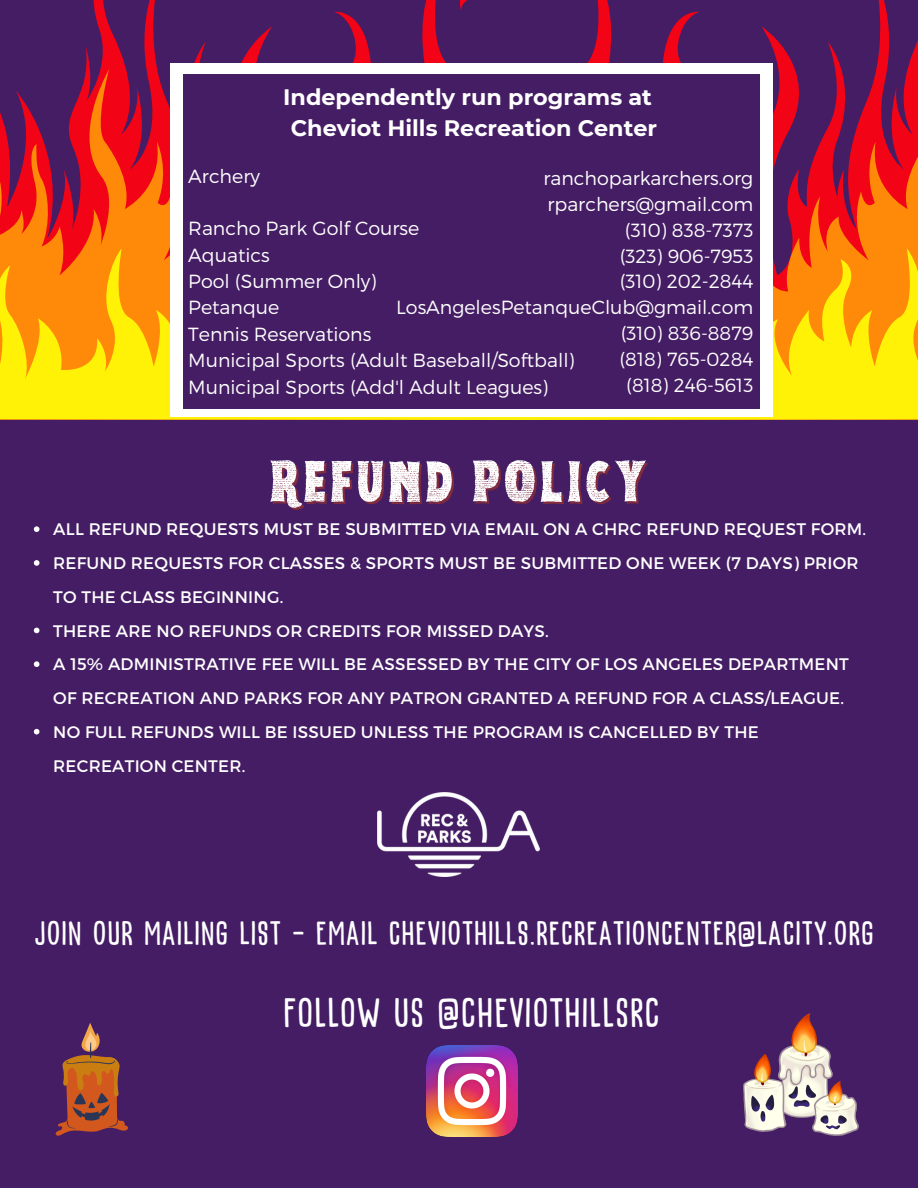
<style>
.page{position:relative;width:918px;height:1188px;background:#451d64}
.page>*{position:absolute;margin:0;border:0;box-sizing:border-box;transform-origin:0 0}
.t1{font:51.3px "Hell Print Rough";letter-spacing:.095em;color:#fff}
.t2{font:41.85px "Kapsalon Print";letter-spacing:.045em;color:#fff}
.t3{font:34.35px "Kapsalon Print";letter-spacing:.045em;color:#fff}
.t4{font:700 22.35px/30.9px "Montserrat";color:#fff;text-align:center}
.t5{font:300 19.05px/25.8px "Montserrat";color:#fff}
.t6{font:16.65px/33.8px "Montserrat";letter-spacing:.015em;color:#fff}
</style>
<div class="page">
<img style="left:426px;top:1045px;width:91px;height:91px">
<svg style="left:85px;top:0;width:833px;height:69px"></svg>
<svg style="left:0;top:69px;width:918px;height:179px"></svg>
<svg style="left:0;top:248px;width:918px;height:172px;background:#fdbe07"></svg>
<svg style="left:457px;top:0;width:31px;height:10px"></svg>
<div style="left:170px;top:63px;width:603px;height:354px;background:#fff"></div>
<div style="left:183px;top:74px;width:577px;height:334px;background:#451d64"></div>
<img style="left:744px;top:1014px;width:114px;height:121px">
<svg style="left:55px;top:1023px;width:73px;height:113px"></svg>
<svg style="left:34px;top:526px;width:5px;height:6px"></svg>
<svg style="left:34px;top:560px;width:5px;height:6px"></svg>
<svg style="left:34px;top:628px;width:5px;height:5px"></svg>
<svg style="left:34px;top:661px;width:5px;height:6px"></svg>
<svg style="left:34px;top:729px;width:5px;height:5px"></svg>
<img style="left:378px;top:793px;width:162px;height:84px">
<h4 class="t4" style="left:283px;top:82px;width:375px">Independently run programs at<br>Cheviot Hills Recreation Center</h4>
<h6 class="t5" style="left:188px;top:162px;width:73px">Archery</h6>
<h6 class="t5" style="left:188px;top:214px;width:388px;line-height:26.4px">Rancho Park Golf Course<br>Aquatics<br>Pool (Summer Only)<br>Petanque<br>Tennis Reservations<br>Municipal Sports (Adult Baseball/Softball)<br>Municipal Sports (Add'l Adult Leagues)</h6>
<h5 class="t5" style="left:396px;top:165px;width:359px;text-align:right">ranchoparkarchers.org rparchers@gmail.com<br>(310) 838-7373<br>(323) 906-7953<br>(310) 202-2844<br>LosAngelesPetanqueClub@gmail.com (310) 836-8879<br>(818) 765-0284<br>(818) 246-5613</h5>
<p class="t1" style="left:270px;top:460px;width:379px">REFUND POLICY</p>
<p class="t6" style="left:53px;top:512px;width:814px">ALL REFUND REQUESTS MUST BE SUBMITTED VIA EMAIL ON A CHRC REFUND REQUEST FORM.</p>
<p class="t6" style="left:53px;top:545px;width:807px">REFUND REQUESTS FOR CLASSES &amp; SPORTS MUST BE SUBMITTED ONE WEEK (7 DAYS) PRIOR<br>TO THE CLASS BEGINNING.</p>
<p class="t6" style="left:53px;top:613px;width:497px">THERE ARE NO REFUNDS OR CREDITS FOR MISSED DAYS.</p>
<p class="t6" style="left:53px;top:647px;width:797px">A 15% ADMINISTRATIVE FEE WILL BE ASSESSED BY THE CITY OF LOS ANGELES DEPARTMENT<br>OF RECREATION AND PARKS FOR ANY PATRON GRANTED A REFUND FOR A CLASS/LEAGUE.</p>
<p class="t6" style="left:53px;top:714px;width:707px">NO FULL REFUNDS WILL BE ISSUED UNLESS THE PROGRAM IS CANCELLED BY THE<br>RECREATION CENTER.</p>
<p class="t3" style="left:35px;top:914px;width:840px">JOIN OUR MAILING LIST - EMAIL CHEVIOTHILLS.RECREATIONCENTER@LACITY.ORG</p>
<h3 class="t2" style="left:284px;top:989px;width:377px">FOLLOW US @CHEVIOTHILLSRC</h3>
</div>
